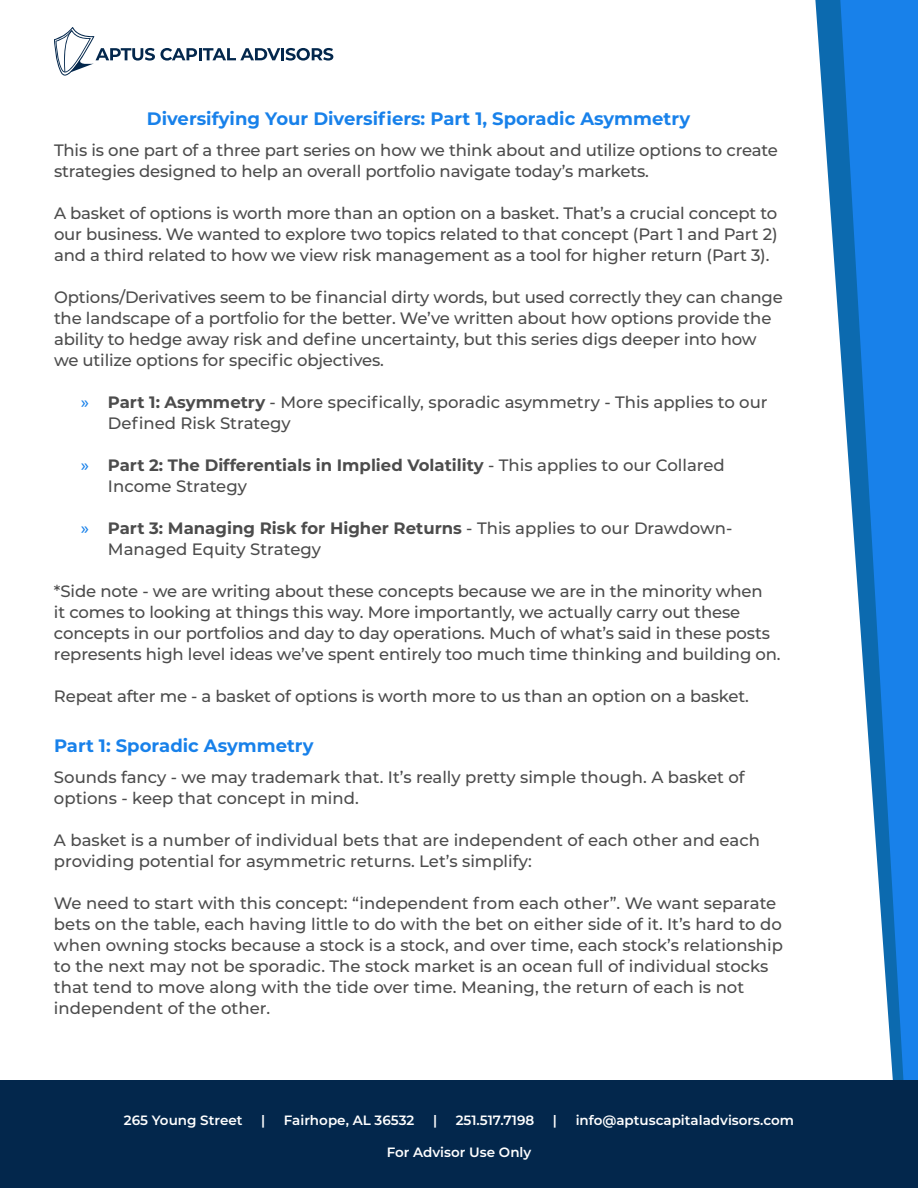
<style>
.page{position:relative;width:918px;height:1188px;background:#fff}
.page>*{position:absolute;margin:0;border:0;box-sizing:border-box;transform-origin:0 0}
.t1{font:700 18px "Montserrat";color:#1881ea}
.t2{font:500 16.5px/21px "Montserrat";letter-spacing:-.01em;color:#4c4c4c}
.t3{font:700 16.5px/21px "Montserrat";color:#4c4c4c}
.t4{font:600 13.5px "Montserrat";color:#fff}
.s1{color:#1881ea}
.s2{font-weight:700}
.s3{font-weight:500;color:#1881ea}
.s4{font-weight:500}
</style>
<div class="page">
<svg style="left:54px;top:27px;width:279px;height:49px"></svg>
<div style="left:0;top:1080px;width:918px;height:108px;background:#03274c"></div>
<svg style="left:815px;top:0;width:25px;height:343px"></svg>
<svg style="left:840px;top:0;width:78px;height:1080px;fill:#1881ea"></svg>
<p class="t1" style="left:147px;top:106px;width:545px">Diversifying Your Diversifiers: Part 1, Sporadic Asymmetry</p>
<p class="t2" style="left:54px;top:139px;width:726px">This is one part of a three part series on how we think about and utilize options to create strategies designed to help an overall portfolio navigate today’s markets.</p>
<p class="t2" style="left:54px;top:202px;width:725px;text-align:justify">A basket of options is worth more than an option on a basket. That’s a crucial concept to our business. We wanted to explore two topics related to that concept (Part 1 and Part 2) and a third related to how we view risk management as a tool for higher return (Part 3).</p>
<p class="t2" style="left:54px;top:286px;width:730px">Options/Derivatives seem to be financial dirty words, but used correctly they can change the landscape of a portfolio for the better. We’ve written about how options provide the ability to hedge away risk and define uncertainty, but this series digs deeper into how we utilize options for specific objectives.</p>
<p class="t2" style="left:108px;top:391px;width:661px;text-indent:-27px"><span class="s1">»</span> <span class="s2">Part 1: Asymmetry</span> - More specifically, sporadic asymmetry - This applies to our<br>Defined Risk Strategy</p>
<p class="t3" style="left:108px;top:454px;width:618px;text-indent:-27px"><span class="s3">»</span> Part 2: The Differentials in Implied Volatility <span class="s4">- This applies to our Collared<br>Income Strategy</span></p>
<p class="t2" style="left:108px;top:517px;width:626px;text-indent:-27px"><span class="s1">»</span> <span class="s2">Part 3: Managing Risk for Higher Returns</span> - This applies to our Drawdown-<br>Managed Equity Strategy</p>
<p class="t2" style="left:54px;top:580px;width:728px">*Side note - we are writing about these concepts because we are in the minority when<br>it comes to looking at things this way. More importantly, we actually carry out these concepts in our portfolios and day to day operations. Much of what’s said in these posts represents high level ideas we’ve spent entirely too much time thinking and building on.</p>
<p class="t2" style="left:54px;top:685px;width:697px">Repeat after me - a basket of options is worth more to us than an option on a basket.</p>
<p class="t1" style="left:54px;top:732px;width:261px">Part 1: Sporadic Asymmetry</p>
<p class="t2" style="left:54px;top:766px;width:692px">Sounds fancy - we may trademark that. It’s really pretty simple though. A basket of options - keep that concept in mind.</p>
<p class="t2" style="left:54px;top:829px;width:707px">A basket is a number of individual bets that are independent of each other and each providing potential for asymmetric returns. Let’s simplify:</p>
<p class="t2" style="left:54px;top:892px;width:731px">We need to start with this concept: “independent from each other”. We want separate bets on the table, each having little to do with the bet on either side of it. It’s hard to do when owning stocks because a stock is a stock, and over time, each stock’s relationship to the next may not be sporadic. The stock market is an ocean full of individual stocks that tend to move along with the tide over time. Meaning, the return of each is not independent of the other.</p>
<p class="t4" style="left:124px;top:1110px;width:120px">265 Young Street</p>
<p class="t4" style="left:261px;top:1110px;width:6px">|</p>
<p class="t4" style="left:284px;top:1110px;width:132px">Fairhope, AL 36532</p>
<p class="t4" style="left:433px;top:1110px;width:6px">|</p>
<p class="t4" style="left:456px;top:1110px;width:80px">251.517.7198</p>
<p class="t4" style="left:553px;top:1110px;width:6px">|</p>
<p class="t4" style="left:576px;top:1110px;width:220px">info@aptuscapitaladvisors.com</p>
<p class="t4" style="left:387px;top:1142px;width:146px">For Advisor Use Only</p>
</div>
